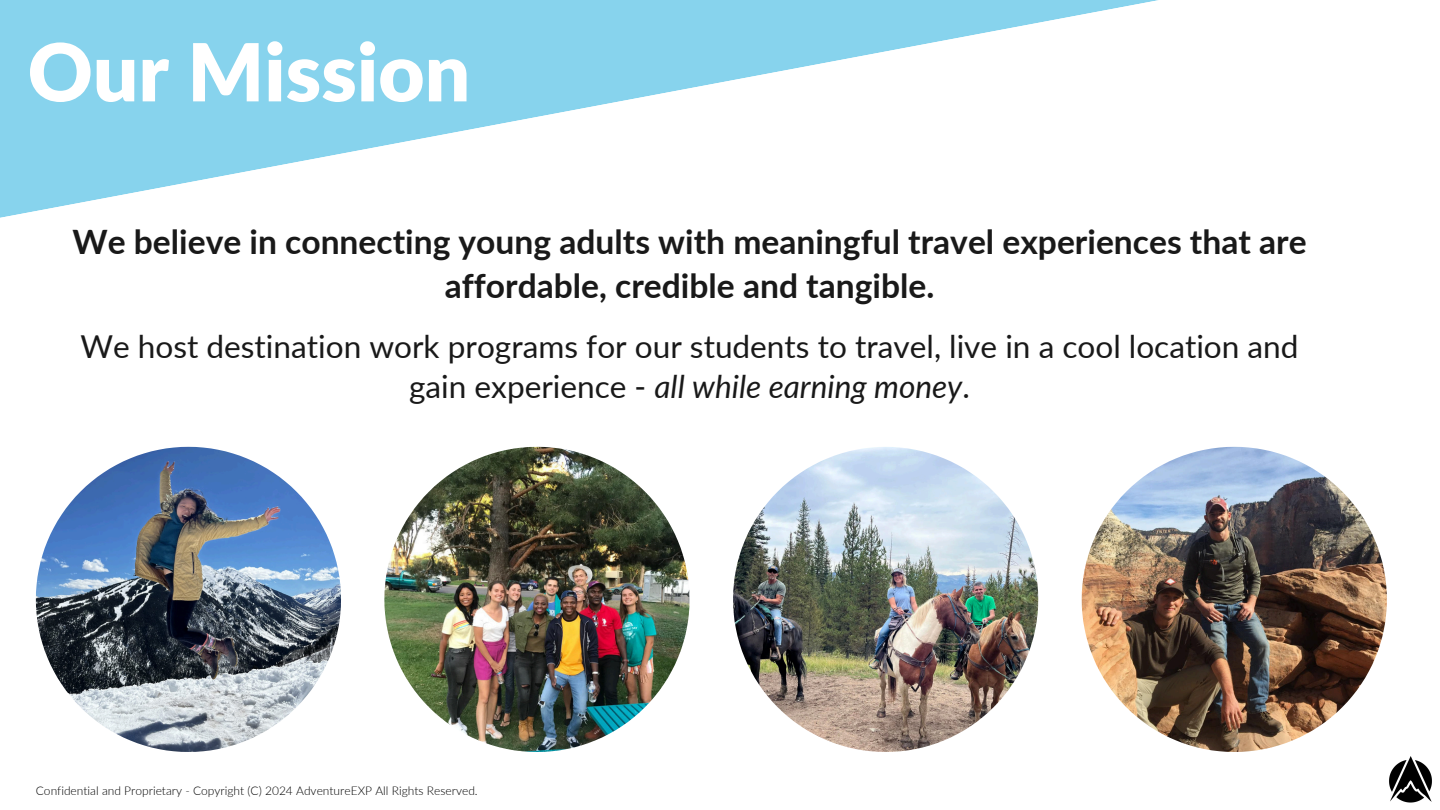
<style>
.page{position:relative;width:1440px;height:810px;background:#fff}
.page>*{position:absolute;margin:0;border:0;box-sizing:border-box;transform-origin:0 0}
.t1{font:900 80px "Lato";color:#fff}
.t2{font:700 33.6px/43.5px "Lato";color:#191919;text-align:center}
.t3{font:31.6px/40.5px "Lato";color:#191919;text-align:center}
.t4{font:300 12px "Lato";color:#000}
.s1{font-style:italic}
</style>
<div class="page">
<svg style="left:0;top:0;width:1158px;height:218px"></svg>
<img style="left:36px;top:447px;width:305px;height:305px">
<img style="left:1389px;top:756px;width:43px;height:47px">
<img style="left:384px;top:447px;width:306px;height:305px">
<img style="left:733px;top:447px;width:305px;height:305px">
<img style="left:1082px;top:447px;width:305px;height:305px">
<p class="t1" style="left:28px;top:22px;width:444px">Our Mission</p>
<h2 class="t2" style="left:72px;top:219px;width:1236px">We believe in connecting young adults with meaningful travel experiences that are affordable, credible and tangible.</h2>
<p class="t3" style="left:80px;top:325px;width:1220px">We host destination work programs for our students to travel, live in a cool location and gain experience - <span class="s1">all while earning money</span>.</p>
<p class="t4" style="left:36px;top:784px;width:443px">Confidential and Proprietary - Copyright (C) 2024 AdventureEXP All Rights Reserved.</p>
</div>
